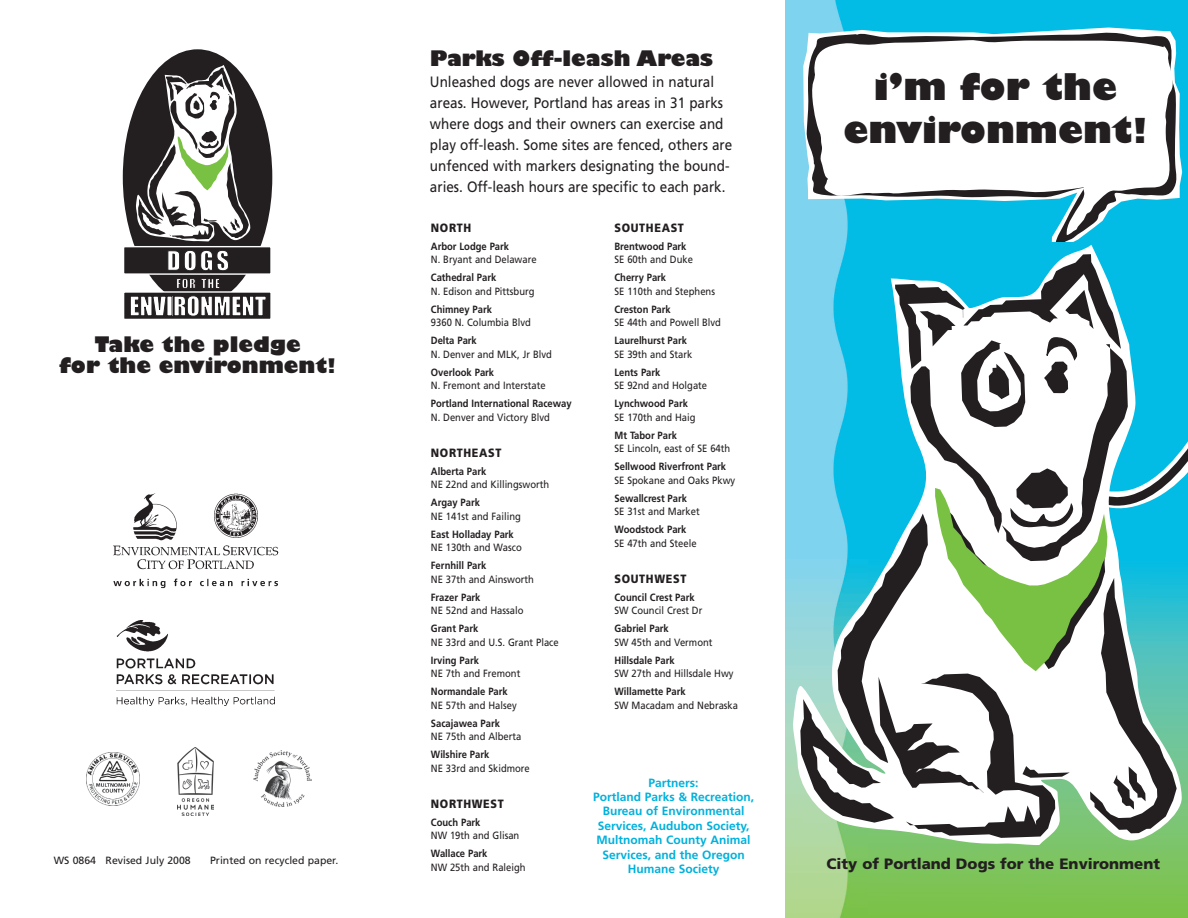
<style>
.page{position:relative;width:1188px;height:918px;background:#fff}
.page>*{position:absolute;margin:0;border:0;box-sizing:border-box;transform-origin:0 0}
.t1{font:800 36px/43.2px "Gill Sans";color:#231f20;text-align:center}
.t2{font:800 21px/21px "Gill Sans";color:#231f20;text-align:center}
.t3{font:15px/21px "Frutiger";color:#231f20;scale:.9 1}
.t4{font:900 15px "Frutiger";color:#231f20}
.t5{font:700 12px/14.4px "Frutiger";color:#00b1dc;text-align:center}
.t6{font:900 12px "Frutiger";letter-spacing:.06em;color:#231f20;scale:.9 1}
.t7{font:10.5px "Frutiger";color:#231f20;scale:.9 1}
.t8{font:700 10.5px "Frutiger";color:#231f20;scale:.9 1}
.t9{font:10.5px "Frutiger";color:#231f20}
.s1{font-family:"Frutiger";font-weight:900}
</style>
<div class="page">
<svg style="left:868px;top:0;width:320px;height:918px"></svg>
<img style="left:785px;top:0;width:83px;height:918px">
<img style="left:113px;top:493px;width:166px;height:96px">
<svg style="left:805px;top:30px;width:374px;height:170px"></svg>
<svg style="left:810px;top:39px;width:367px;height:161px"></svg>
<div style="left:839px;top:71px;width:313px;height:96px;background:#fff"></div>
<img style="left:116px;top:621px;width:158px;height:85px">
<img style="left:253px;top:750px;width:58px;height:57px">
<img style="left:87px;top:752px;width:53px;height:53px">
<img style="left:177px;top:748px;width:37px;height:68px">
<div style="left:124px;top:50px;width:147px;height:254px;background:#231f20;border-radius:50%"></div>
<svg style="left:136px;top:65px;width:114px;height:177px"></svg>
<div style="left:124px;top:292px;width:147px;height:27px;background:#231f20"></div>
<div style="left:123px;top:291px;width:149px;height:29px;border:1px solid #fff"></div>
<div style="left:124px;top:247px;width:147px;height:27px;background:#231f20"></div>
<div style="left:123px;top:246px;width:149px;height:29px;border:1px solid #fff"></div>
<svg style="left:167px;top:250px;width:62px;height:21px"></svg>
<svg style="left:130px;top:278px;width:137px;height:42px"></svg>
<svg style="left:793px;top:245px;width:389px;height:600px"></svg>
<svg style="left:800px;top:200px;width:388px;height:638px"></svg>
<h2 class="t2" style="left:59px;top:334px;width:278px">Take the pledge<br>for the environment<span class="s1">!</span></h2>
<p class="t9" style="left:54px;top:857px;width:139px">WS 0864 Revised July 2008</p>
<p class="t9" style="left:210px;top:857px;width:130px">Printed on recycled paper.</p>
<h2 class="t2" style="left:430px;top:49px;width:285px">Parks Off-leash Areas</h2>
<p class="t3" style="left:430px;top:73px;width:338px">Unleashed dogs are never allowed in natural areas. However, Portland has areas in 31 parks where dogs and their owners can exercise and play off-leash. Some sites are fenced, others are unfenced with markers designating the bound&shy;aries. Off-leash hours are specific to each park.</p>
<p class="t6" style="left:431px;top:223px;width:46px">NORTH</p>
<p class="t8" style="left:431px;top:242px;width:88px">Arbor Lodge Park</p>
<p class="t7" style="left:431px;top:255px;width:119px">N. Bryant and Delaware</p>
<p class="t8" style="left:431px;top:273px;width:74px">Cathedral Park</p>
<p class="t7" style="left:431px;top:287px;width:117px">N. Edison and Pittsburg</p>
<p class="t8" style="left:431px;top:305px;width:69px">Chimney Park</p>
<p class="t7" style="left:431px;top:318px;width:113px">9360 N. Columbia Blvd</p>
<p class="t8" style="left:431px;top:336px;width:53px">Delta Park</p>
<p class="t7" style="left:431px;top:350px;width:136px">N. Denver and MLK, Jr Blvd</p>
<p class="t8" style="left:431px;top:368px;width:72px">Overlook Park</p>
<p class="t7" style="left:431px;top:381px;width:129px">N. Fremont and Interstate</p>
<p class="t8" style="left:431px;top:399px;width:158px">Portland International Raceway</p>
<p class="t7" style="left:431px;top:413px;width:134px">N. Denver and Victory Blvd</p>
<p class="t6" style="left:431px;top:448px;width:80px">NORTHEAST</p>
<p class="t8" style="left:431px;top:467px;width:63px">Alberta Park</p>
<p class="t7" style="left:431px;top:480px;width:133px">NE 22nd and Killingsworth</p>
<p class="t8" style="left:431px;top:498px;width:56px">Argay Park</p>
<p class="t7" style="left:431px;top:512px;width:102px">NE 141st and Failing</p>
<p class="t8" style="left:431px;top:530px;width:94px">East Holladay Park</p>
<p class="t7" style="left:431px;top:543px;width:103px">NE 130th and Wasco</p>
<p class="t8" style="left:431px;top:561px;width:63px">Fernhill Park</p>
<p class="t7" style="left:431px;top:575px;width:116px">NE 37th and Ainsworth</p>
<p class="t8" style="left:431px;top:593px;width:57px">Frazer Park</p>
<p class="t7" style="left:431px;top:606px;width:104px">NE 52nd and Hassalo</p>
<p class="t8" style="left:431px;top:624px;width:54px">Grant Park</p>
<p class="t7" style="left:431px;top:638px;width:144px">NE 33rd and U.S. Grant Place</p>
<p class="t8" style="left:431px;top:656px;width:55px">Irving Park</p>
<p class="t7" style="left:431px;top:669px;width:101px">NE 7th and Fremont</p>
<p class="t8" style="left:431px;top:687px;width:87px">Normandale Park</p>
<p class="t7" style="left:431px;top:701px;width:97px">NE 57th and Halsey</p>
<p class="t8" style="left:431px;top:719px;width:78px">Sacajawea Park</p>
<p class="t7" style="left:431px;top:732px;width:102px">NE 75th and Alberta</p>
<p class="t8" style="left:431px;top:750px;width:66px">Wilshire Park</p>
<p class="t7" style="left:431px;top:764px;width:111px">NE 33rd and Skidmore</p>
<p class="t6" style="left:431px;top:799px;width:82px">NORTHWEST</p>
<p class="t8" style="left:431px;top:818px;width:57px">Couch Park</p>
<p class="t7" style="left:431px;top:831px;width:100px">NW 19th and Glisan</p>
<p class="t8" style="left:431px;top:849px;width:64px">Wallace Park</p>
<p class="t7" style="left:431px;top:863px;width:107px">NW 25th and Raleigh</p>
<p class="t6" style="left:615px;top:223px;width:79px">SOUTHEAST</p>
<p class="t8" style="left:615px;top:242px;width:82px">Brentwood Park</p>
<p class="t7" style="left:615px;top:256px;width:89px">SE 60th and Duke</p>
<p class="t8" style="left:615px;top:274px;width:59px">Cherry Park</p>
<p class="t7" style="left:615px;top:287px;width:113px">SE 110th and Stephens</p>
<p class="t8" style="left:615px;top:305px;width:64px">Creston Park</p>
<p class="t7" style="left:615px;top:319px;width:120px">SE 44th and Powell Blvd</p>
<p class="t8" style="left:615px;top:337px;width:82px">Laurelhurst Park</p>
<p class="t7" style="left:615px;top:350px;width:88px">SE 39th and Stark</p>
<p class="t8" style="left:615px;top:368px;width:53px">Lents Park</p>
<p class="t7" style="left:615px;top:382px;width:104px">SE 92nd and Holgate</p>
<p class="t8" style="left:615px;top:400px;width:83px">Lynchwood Park</p>
<p class="t7" style="left:615px;top:413px;width:92px">SE 170th and Haig</p>
<p class="t8" style="left:615px;top:431px;width:71px">Mt Tabor Park</p>
<p class="t7" style="left:615px;top:445px;width:130px">SE Lincoln, east of SE 64th</p>
<p class="t8" style="left:615px;top:463px;width:126px">Sellwood Riverfront Park</p>
<p class="t7" style="left:615px;top:476px;width:136px">SE Spokane and Oaks Pkwy</p>
<p class="t8" style="left:615px;top:494px;width:82px">Sewallcrest Park</p>
<p class="t7" style="left:615px;top:508px;width:96px">SE 31st and Market</p>
<p class="t8" style="left:615px;top:526px;width:82px">Woodstock Park</p>
<p class="t7" style="left:615px;top:539px;width:93px">SE 47th and Steele</p>
<p class="t6" style="left:615px;top:574px;width:81px">SOUTHWEST</p>
<p class="t8" style="left:615px;top:593px;width:91px">Council Crest Park</p>
<p class="t7" style="left:615px;top:607px;width:99px">SW Council Crest Dr</p>
<p class="t8" style="left:615px;top:625px;width:62px">Gabriel Park</p>
<p class="t7" style="left:615px;top:638px;width:110px">SW 45th and Vermont</p>
<p class="t8" style="left:615px;top:656px;width:68px">Hillsdale Park</p>
<p class="t7" style="left:615px;top:670px;width:134px">SW 27th and Hillsdale Hwy</p>
<p class="t8" style="left:615px;top:688px;width:81px">Willamette Park</p>
<p class="t7" style="left:615px;top:701px;width:139px">SW Macadam and Nebraska</p>
<p class="t5" style="left:593px;top:776px;width:162px">Partners:<br>Portland Parks &amp; Recreation,<br>Bureau of Environmental<br>Services, Audubon Society,<br>Multnomah County Animal<br>Services, and the Oregon<br>Humane Society</p>
<h1 class="t1" style="left:843px;top:66px;width:306px">i’m for the environment<span class="s1">!</span></h1>
<h3 class="t4" style="left:827px;top:857px;width:335px">City of Portland Dogs for the Environment</h3>
</div>
